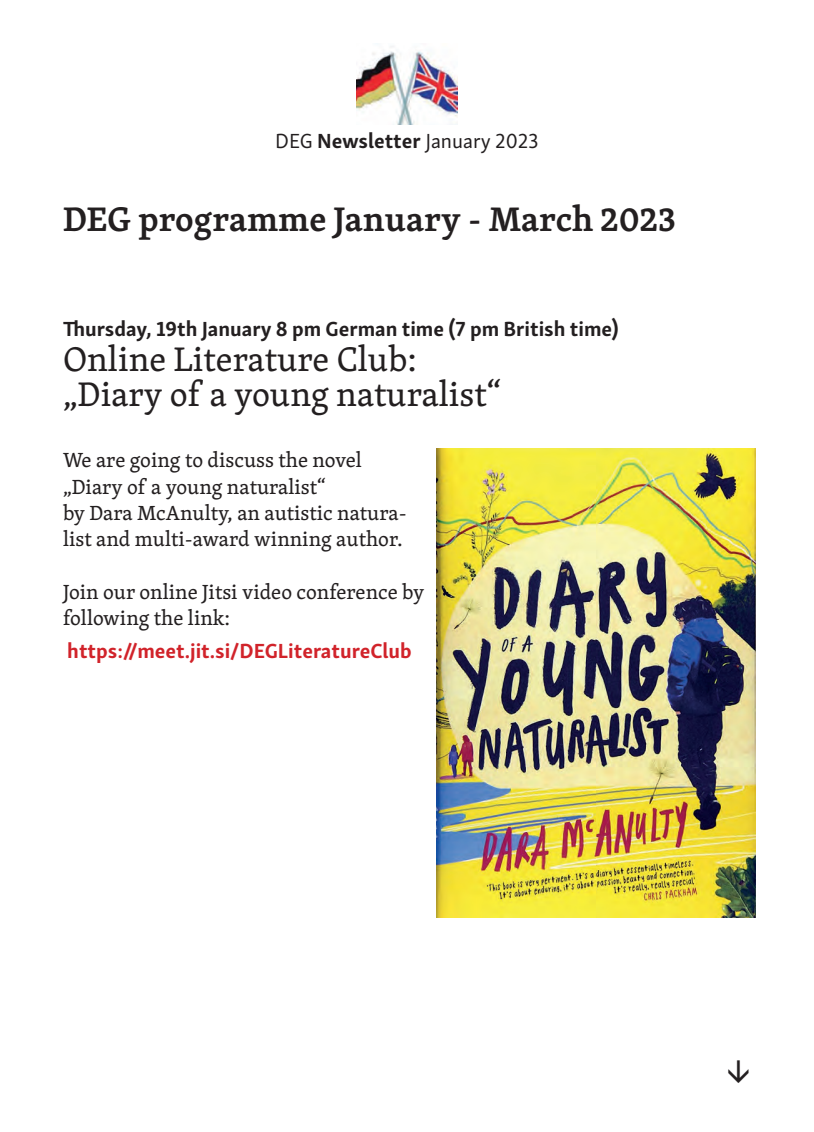
<style>
.page{position:relative;width:814px;height:1132px;background:#fff}
.page>*{position:absolute;margin:0;border:0;box-sizing:border-box;transform-origin:0 0}
.t1{font:35px/35px "Skolar Latin";color:#231f20}
.t2{font:600 35px "Skolar Latin";color:#231f20}
.t3{font:21px/26.2px "Skolar Latin";color:#231f20}
.t4{font:700 21px "Skolar Sans Latn";color:#231f20}
.t5{font:700 21px "Skolar Sans Latn";color:#d1232a}
.t6{font:21px "Skolar Sans Latn";color:#231f20}
.s1{font-weight:700}
</style>
<div class="page">
<img style="left:356px;top:46px;width:102px;height:78px">
<img style="left:437px;top:448px;width:318px;height:469px">
<p class="t6" style="left:275px;top:125px;width:265px">DEG <span class="s1">Newsletter</span> January 2023</p>
<h1 class="t2" style="left:63px;top:192px;width:614px">DEG programme January - March 2023</h1>
<p class="t4" style="left:63px;top:312px;width:557px">Thursday, 19th January 8 pm German time (7 pm British time)</p>
<h1 class="t1" style="left:63px;top:341px;width:439px">Online Literature Club: „Diary of a young naturalist“</h1>
<p class="t3" style="left:63px;top:446px;width:345px">We are going to discuss the novel „Diary of a young naturalist“<br>by Dara McAnulty, an autistic natura&shy;list and multi-award winning author.</p>
<p class="t3" style="left:63px;top:577px;width:363px">Join our online Jitsi video conference by following the link:</p>
<p class="t5" style="left:67px;top:634px;width:346px">https://meet.jit.si/DEGLiteratureClub</p>
</div>
